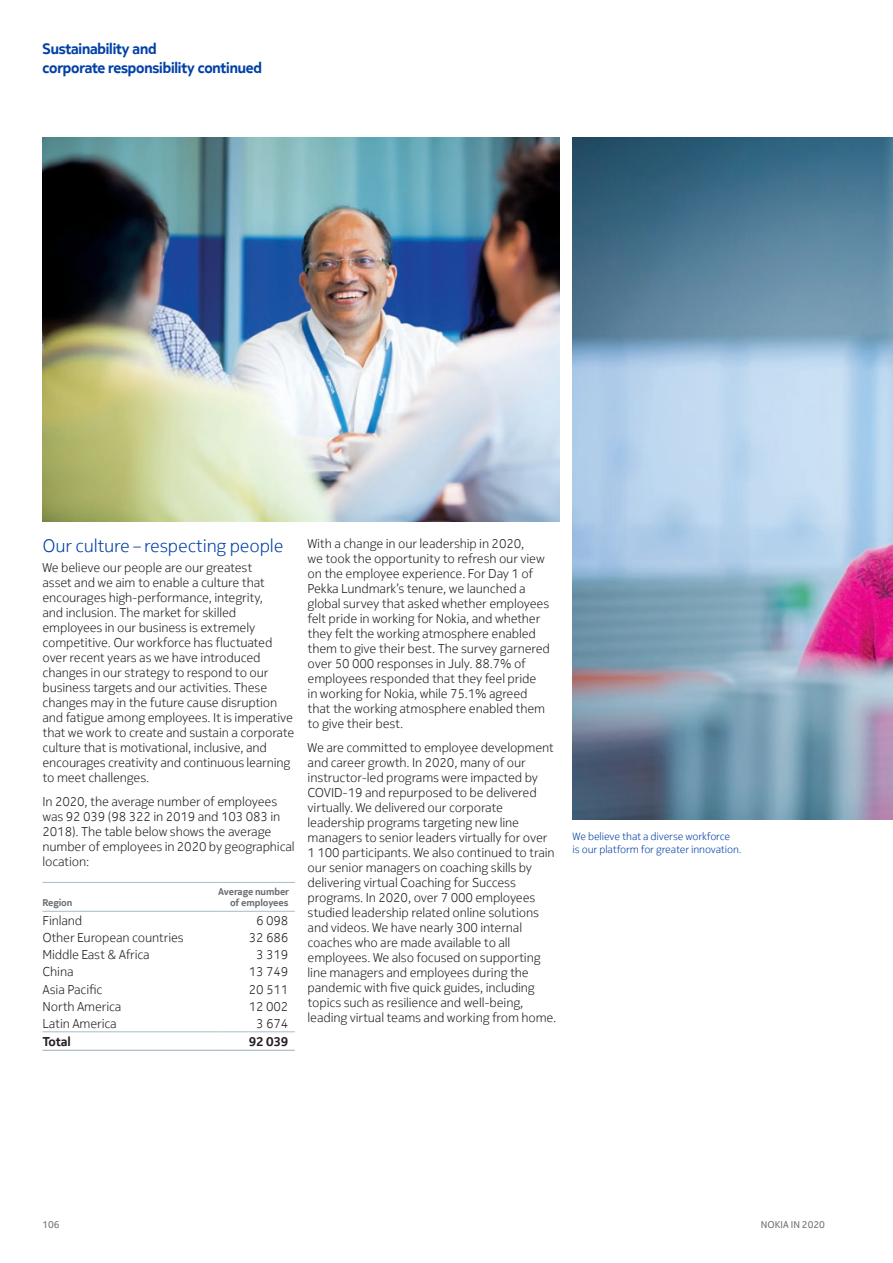
<style>
.page{position:relative;width:893px;height:1263px;background:#fff}
.page>*{position:absolute;margin:0;border:0;box-sizing:border-box;transform-origin:0 0}
.t1{font:300 18px "Nokia Pure Text";letter-spacing:-.015em;color:#0040a6}
.t2{font:700 15px/19.5px "Nokia Pure Headline";letter-spacing:-.01em;color:#0040a6}
.t3{font:300 12.75px/15px "Nokia Pure Text";letter-spacing:-.015em;color:#231f20}
.t4{font:700 12.75px "Nokia Pure Text";letter-spacing:-.01em;color:#231f20}
.t5{font:300 10.5px/13.5px "Nokia Pure Text";letter-spacing:-.015em;color:#0040a6}
.t6{font:700 9.75px/10.5px "Nokia Pure Text";letter-spacing:-.01em;color:#6c6d70;text-align:right}
.t7{font:9.75px "Nokia Pure Text";color:#6c6d70}
</style>
<div class="page">
<hr style="left:43px;top:882px;width:175px;height:1px;background:#a8bbc6">
<hr style="left:218px;top:882px;width:77px;height:1px;background:#a8bbc6">
<hr style="left:43px;top:911px;width:175px;height:1px;background:#a8bbc6">
<hr style="left:218px;top:911px;width:77px;height:1px;background:#a8bbc6">
<hr style="left:43px;top:1031px;width:175px;height:1px;background:#a8bbc6">
<hr style="left:218px;top:1031px;width:77px;height:1px;background:#a8bbc6">
<hr style="left:43px;top:1050px;width:175px;height:1px;background:#a8bbc6">
<hr style="left:218px;top:1050px;width:77px;height:1px;background:#a8bbc6">
<img style="left:43px;top:137px;width:517px;height:385px">
<img style="left:573px;top:137px;width:320px;height:682px">
<p class="t2" style="left:43px;top:39px;width:221px">Sustainability and<br>corporate responsibility continued</p>
<h1 class="t1" style="left:43px;top:534px;width:242px">Our culture – respecting people</h1>
<p class="t3" style="left:43px;top:560px;width:253px">We believe our people are our greatest<br>asset and we aim to enable a culture that encourages high-performance, integrity,<br>and inclusion. The market for skilled employees in our business is extremely competitive. Our workforce has fluctuated over recent years as we have introduced changes in our strategy to respond to our business targets and our activities. These changes may in the future cause disruption and fatigue among employees. It is imperative that we work to create and sustain a corporate culture that is motivational, inclusive, and encourages creativity and continuous learning to meet challenges.</p>
<p class="t3" style="left:43px;top:793px;width:254px">In 2020, the average number of employees was 92 039 (98 322 in 2019 and 103 083 in 2018). The table below shows the average number of employees in 2020 by geographical location:</p>
<p class="t6" style="left:43px;top:897px;width:31px">Region</p>
<p class="t6" style="left:218px;top:887px;width:72px">Average number of employees</p>
<p class="t3" style="left:43px;top:913px;width:41px">Finland</p>
<p class="t3" style="left:256px;top:913px;width:34px">6 098</p>
<p class="t3" style="left:43px;top:930px;width:143px">Other European countries</p>
<p class="t3" style="left:249px;top:930px;width:41px">32 686</p>
<p class="t3" style="left:43px;top:947px;width:109px">Middle East &amp; Africa</p>
<p class="t3" style="left:256px;top:947px;width:34px">3 319</p>
<p class="t3" style="left:43px;top:964px;width:33px">China</p>
<p class="t3" style="left:249px;top:964px;width:41px">13 749</p>
<p class="t3" style="left:43px;top:981px;width:62px">Asia Pacific</p>
<p class="t3" style="left:249px;top:981px;width:41px">20 511</p>
<p class="t3" style="left:43px;top:999px;width:81px">North America</p>
<p class="t3" style="left:249px;top:999px;width:41px">12 002</p>
<p class="t3" style="left:43px;top:1016px;width:76px">Latin America</p>
<p class="t3" style="left:256px;top:1016px;width:34px">3 674</p>
<p class="t4" style="left:43px;top:1033px;width:30px">Total</p>
<p class="t4" style="left:249px;top:1033px;width:41px">92 039</p>
<p class="t3" style="left:308px;top:536px;width:244px">With a change in our leadership in 2020,<br>we took the opportunity to refresh our view on the employee experience. For Day 1 of Pekka Lundmark’s tenure, we launched a global survey that asked whether employees felt pride in working for Nokia, and whether they felt the working atmosphere enabled them to give their best. The survey garnered over 50 000 responses in July. 88.7% of employees responded that they feel pride<br>in working for Nokia, while 75.1% agreed that the working atmosphere enabled them to give their best.</p>
<p class="t3" style="left:308px;top:740px;width:250px">We are committed to employee development and career growth. In 2020, many of our instructor-led programs were impacted by COVID-19 and repurposed to be delivered virtually. We delivered our corporate leadership programs targeting new line managers to senior leaders virtually for over 1 100 participants. We also continued to train our senior managers on coaching skills by delivering virtual Coaching for Success programs. In 2020, over 7 000 employees studied leadership related online solutions and videos. We have nearly 300 internal coaches who are made available to all employees. We also focused on supporting line managers and employees during the pandemic with five quick guides, including topics such as resilience and well-being, leading virtual teams and working from home.</p>
<p class="t5" style="left:573px;top:829px;width:170px">We believe that a diverse workforce<br>is our platform for greater innovation.</p>
<p class="t7" style="left:43px;top:1218px;width:19px">106</p>
<p class="t7" style="left:761px;top:1218px;width:65px">NOKIA IN 2020</p>
</div>
